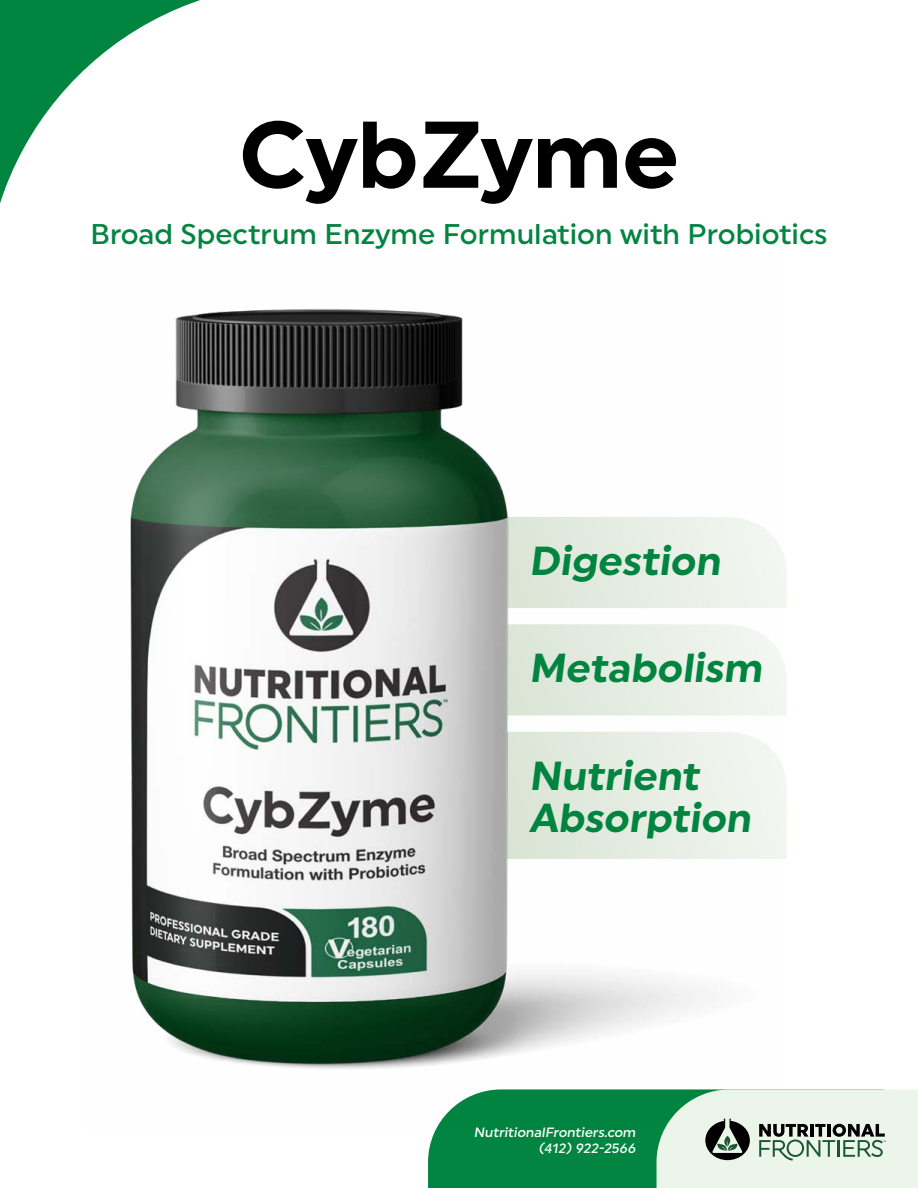
<style>
.page{position:relative;width:918px;height:1188px;background:#fff}
.page>*{position:absolute;margin:0;border:0;box-sizing:border-box;transform-origin:0 0}
.t1{font:700 94.5px "Uniform";color:#000}
.t2{font:700 40.5px/42px "Uniform";color:#008540}
.t3{font:500 28.5px "Uniform";color:#038542}
.t4{font:500 13.5px/16.2px "Uniform";color:#fff;text-align:right}
</style>
<div class="page">
<svg style="left:0;top:0;width:200px;height:204px"></svg>
<div style="left:428px;top:1129px;width:229px;height:59px;background:#038542"></div>
<svg style="left:657px;top:1089px;width:261px;height:99px;background:#d1dbcf"></svg>
<img style="left:130px;top:309px;width:654px;height:820px">
<h1 class="t1" style="left:239px;top:98px;width:442px">CybZyme</h1>
<p class="t3" style="left:90px;top:217px;width:739px">Broad Spectrum Enzyme Formulation with Probiotics</p>
<h2 class="t2" style="left:529px;top:539px;width:199px">Digestion</h2>
<h2 class="t2" style="left:529px;top:646px;width:240px">Metabolism</h2>
<h2 class="t2" style="left:529px;top:754px;width:229px">Nutrient<br>Absorption</h2>
<p class="t4" style="left:474px;top:1124px;width:166px">NutritionalFrontiers.com (412) 922-2566</p>
</div>
